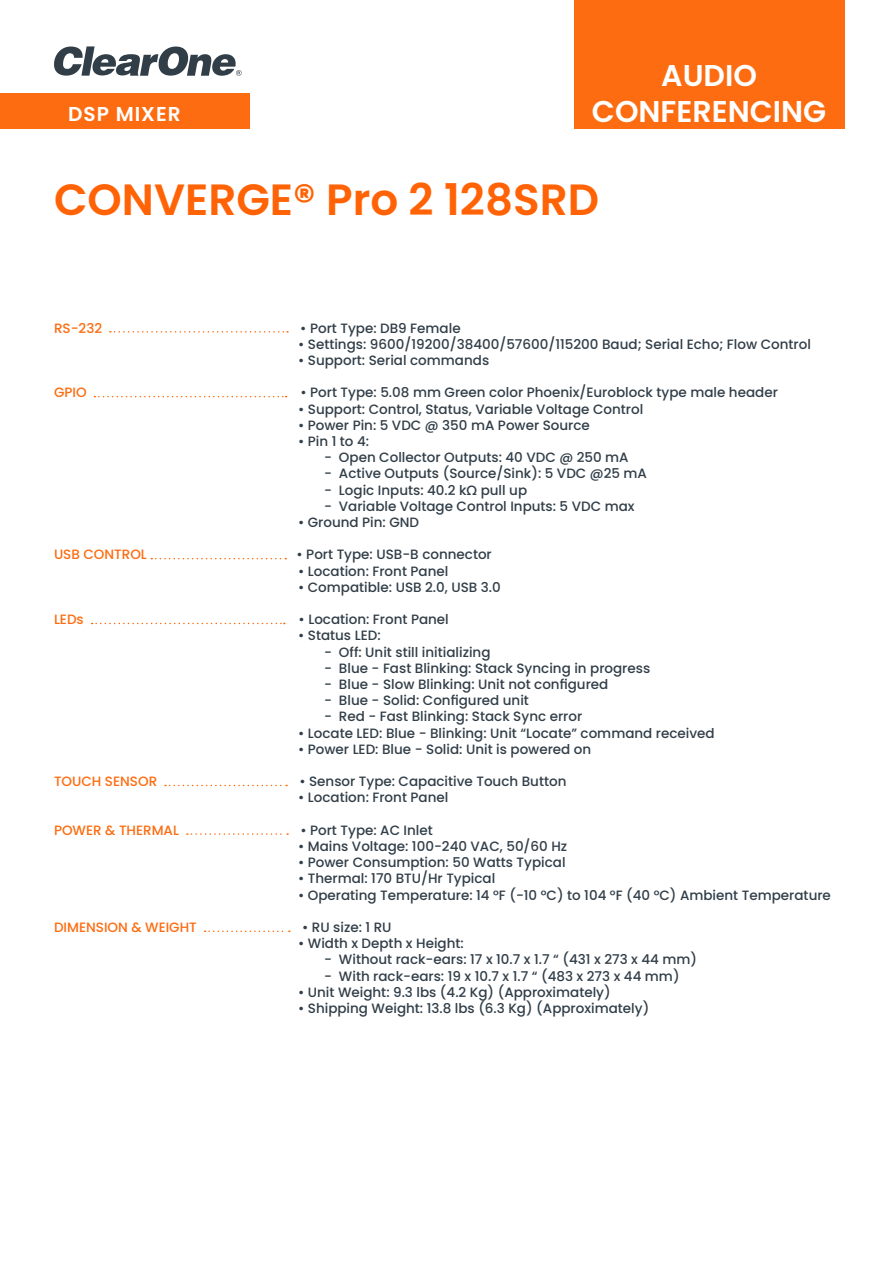
<style>
.page{position:relative;width:893px;height:1263px;background:#fff}
.page>*{position:absolute;margin:0;border:0;box-sizing:border-box;transform-origin:0 0}
.t1{font:600 43.65px "Poppins";color:#ff6306}
.t2{font:600 30px/36px "Poppins";color:#fff;text-align:center}
.t3{font:600 20.1px "Poppins";letter-spacing:.05em;color:#fff}
.t4{font:500 13.5px "Poppins";color:#313e48}
.t5{font:500 13.5px "Poppins";color:#fd6c10}
</style>
<div class="page">
<svg style="left:110px;top:331px;width:178px;height:2px"></svg>
<svg style="left:94px;top:396px;width:193px;height:1px"></svg>
<svg style="left:151px;top:558px;width:135px;height:1px"></svg>
<svg style="left:92px;top:623px;width:193px;height:1px"></svg>
<svg style="left:165px;top:785px;width:122px;height:1px"></svg>
<svg style="left:187px;top:833px;width:101px;height:2px"></svg>
<svg style="left:205px;top:930px;width:85px;height:2px"></svg>
<div style="left:0;top:93px;width:249px;height:35px;background:#fd6c10"></div>
<div style="left:574px;top:0;width:270px;height:128px;background:#fd6c10"></div>
<svg style="left:54px;top:46px;width:188px;height:30px"></svg>
<p class="t3" style="left:68px;top:102px;width:114px">DSP MIXER</p>
<p class="t2" style="left:592px;top:58px;width:236px">AUDIO<br>CONFERENCING</p>
<p class="t1" style="left:54px;top:175px;width:547px">CONVERGE® Pro 2 128SRD</p>
<p class="t5" style="left:54px;top:320px;width:50px">RS-232</p>
<p class="t4" style="left:300px;top:320px;width:162px">• Port Type: DB9 Female</p>
<p class="t4" style="left:298px;top:336px;width:514px">• Settings: 9600/19200/38400/57600/115200 Baud; Serial Echo; Flow Control</p>
<p class="t4" style="left:298px;top:352px;width:193px">• Support: Serial commands</p>
<p class="t5" style="left:54px;top:385px;width:34px">GPIO</p>
<p class="t4" style="left:300px;top:385px;width:479px">• Port Type: 5.08 mm Green color Phoenix/Euroblock type male header</p>
<p class="t4" style="left:298px;top:401px;width:347px">• Support: Control, Status, Variable Voltage Control</p>
<p class="t4" style="left:298px;top:417px;width:293px">• Power Pin: 5 VDC @ 350 mA Power Source</p>
<p class="t4" style="left:298px;top:433px;width:73px">• Pin 1 to 4:</p>
<p class="t4" style="left:324px;top:450px;width:306px">- Open Collector Outputs: 40 VDC @ 250 mA</p>
<p class="t4" style="left:324px;top:466px;width:325px">- Active Outputs (Source/Sink): 5 VDC @25 mA</p>
<p class="t4" style="left:324px;top:482px;width:205px">- Logic Inputs: 40.2 kΩ pull up</p>
<p class="t4" style="left:324px;top:498px;width:312px">- Variable Voltage Control Inputs: 5 VDC max</p>
<p class="t4" style="left:298px;top:514px;width:123px">• Ground Pin: GND</p>
<p class="t5" style="left:54px;top:547px;width:94px">USB CONTROL</p>
<p class="t4" style="left:297px;top:547px;width:197px">• Port Type: USB-B connector</p>
<p class="t4" style="left:298px;top:563px;width:152px">• Location: Front Panel</p>
<p class="t4" style="left:298px;top:579px;width:204px">• Compatible: USB 2.0, USB 3.0</p>
<p class="t5" style="left:54px;top:612px;width:31px">LEDs</p>
<p class="t4" style="left:299px;top:612px;width:152px">• Location: Front Panel</p>
<p class="t4" style="left:298px;top:628px;width:84px">• Status LED:</p>
<p class="t4" style="left:324px;top:644px;width:168px">- Off: Unit still initializing</p>
<p class="t4" style="left:324px;top:660px;width:328px">- Blue - Fast Blinking: Stack Syncing in progress</p>
<p class="t4" style="left:324px;top:676px;width:286px">- Blue - Slow Blinking: Unit not configured</p>
<p class="t4" style="left:324px;top:693px;width:206px">- Blue - Solid: Configured unit</p>
<p class="t4" style="left:324px;top:709px;width:260px">- Red - Fast Blinking: Stack Sync error</p>
<p class="t4" style="left:298px;top:725px;width:418px">• Locate LED: Blue - Blinking: Unit “Locate” command received</p>
<p class="t4" style="left:298px;top:741px;width:295px">• Power LED: Blue - Solid: Unit is powered on</p>
<p class="t5" style="left:54px;top:774px;width:105px">TOUCH SENSOR</p>
<p class="t4" style="left:299px;top:774px;width:269px">• Sensor Type: Capacitive Touch Button</p>
<p class="t4" style="left:298px;top:790px;width:152px">• Location: Front Panel</p>
<p class="t5" style="left:54px;top:822px;width:127px">POWER &amp; THERMAL</p>
<p class="t4" style="left:300px;top:822px;width:134px">• Port Type: AC Inlet</p>
<p class="t4" style="left:298px;top:838px;width:271px">• Mains Voltage: 100-240 VAC, 50/60 Hz</p>
<p class="t4" style="left:298px;top:855px;width:269px">• Power Consumption: 50 Watts Typical</p>
<p class="t4" style="left:298px;top:871px;width:199px">• Thermal: 170 BTU/Hr Typical</p>
<p class="t4" style="left:298px;top:887px;width:534px">• Operating Temperature: 14 °F (-10 °C) to 104 °F (40 °C) Ambient Temperature</p>
<p class="t5" style="left:54px;top:919px;width:144px">DIMENSION &amp; WEIGHT</p>
<p class="t4" style="left:302px;top:919px;width:91px">• RU size: 1 RU</p>
<p class="t4" style="left:298px;top:936px;width:167px">• Width x Depth x Height:</p>
<p class="t4" style="left:324px;top:952px;width:375px">- Without rack-ears: 17 x 10.7 x 1.7 “ (431 x 273 x 44 mm)</p>
<p class="t4" style="left:324px;top:968px;width:357px">- With rack-ears: 19 x 10.7 x 1.7 “ (483 x 273 x 44 mm)</p>
<p class="t4" style="left:298px;top:984px;width:314px">• Unit Weight: 9.3 lbs (4.2 Kg) (Approximately)</p>
<p class="t4" style="left:298px;top:1000px;width:353px">• Shipping Weight: 13.8 lbs (6.3 Kg) (Approximately)</p>
</div>
